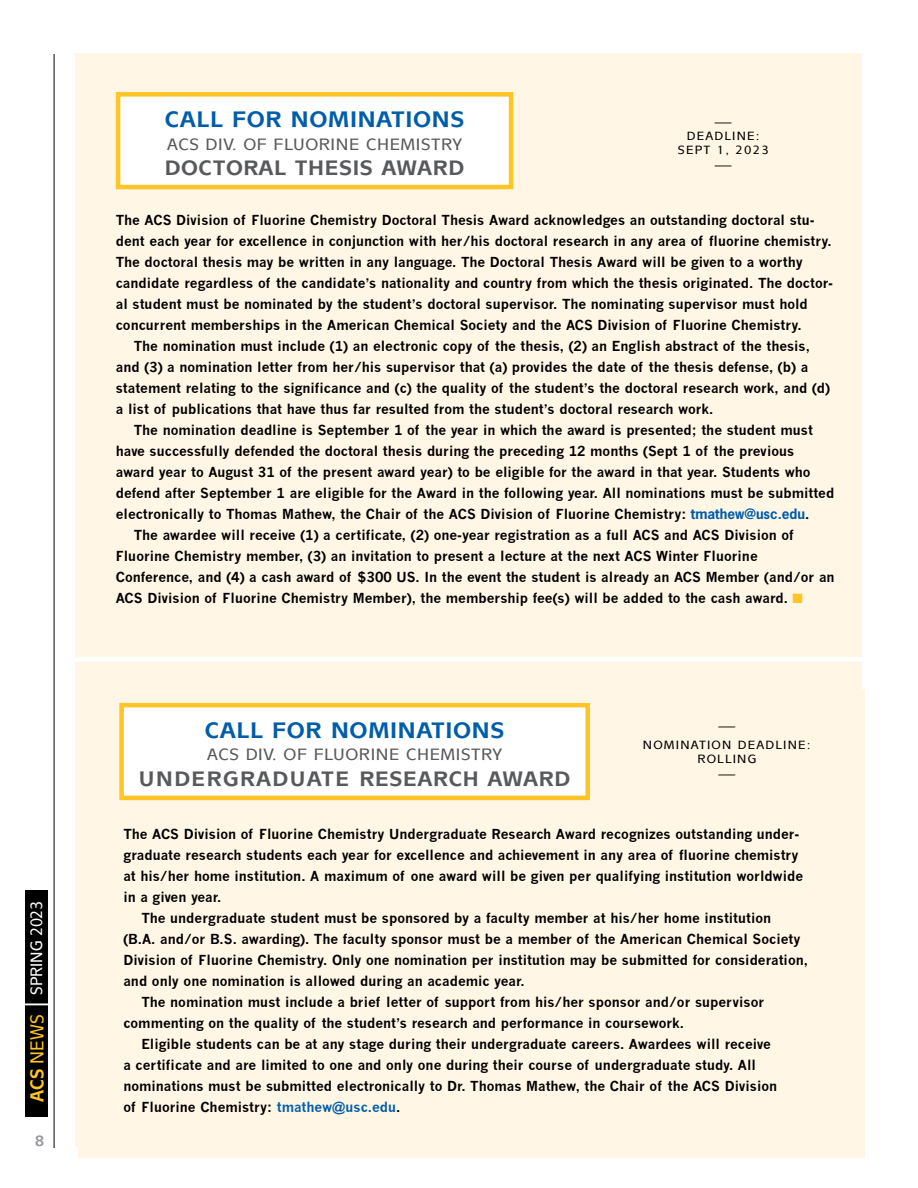
<style>
.page{position:relative;width:918px;height:1188px;background:#fff}
.page>*{position:absolute;margin:0;border:0;box-sizing:border-box;transform-origin:0 0}
.t1{font:700 22.5px "Mixage IT Cby BT";letter-spacing:.03em;color:#005daa}
.t2{font:700 21px "Mixage IT Cby BT";letter-spacing:.03em;color:#58595b}
.t3{font:500 16.5px "Mixage IT Cby BT";letter-spacing:.035em;color:#58595b}
.t4{font:500 16.5px "Mixage IT Cby BT";color:#fff;scale:.9 1}
.t5{font:700 15px "Mixage IT Cby BT";color:#939598}
.t6{font:700 13.5px "News Gothic";color:#000}
.t7{font:500 12px/14.4px "Mixage IT Cby BT";letter-spacing:.1em;color:#000;text-align:center;scale:1.4 1}
.t8{font:500 12px/14.4px "Mixage IT Cby BT";letter-spacing:.1em;color:#000;text-align:center}
.s1{font-weight:700;font-size:18.75px;color:#ffc425}
.s2{font-size:18.75px;color:#ffc425}
.s3{font-family:"News Gothic Std";color:#005daa}
.s4{color:#ffc425}
.s5{color:#005daa}
</style>
<div class="page">
<div style="left:75px;top:54px;width:787px;height:1093px;background:#fff6e6"></div>
<hr style="left:54px;top:54px;width:1px;height:1094px;background:#000">
<div style="left:118px;top:94px;width:393px;height:93px;background:#fff"></div>
<div style="left:116px;top:92px;width:397px;height:97px;border:4px solid #ffc425"></div>
<div style="left:72px;top:657px;width:845px;height:5px;background:#fff"></div>
<div style="left:79px;top:689px;width:786px;height:468px;background:#fff6e6"></div>
<div style="left:122px;top:705px;width:466px;height:93px;background:#fff"></div>
<div style="left:119px;top:703px;width:471px;height:97px;border:4px solid #ffc425"></div>
<div style="left:26px;top:890px;width:22px;height:227px;background:#000"></div>
<hr style="left:20px;top:1004px;width:30px;height:1px;background:#fff">
<p class="t4" style="left:26px;top:1102px;width:225px;rotate:-90deg"><span class="s1">ACS</span> <span class="s2">NEWS</span> SPRING 2023</p>
<p class="t5" style="left:35px;top:1131px;width:11px">8</p>
<h1 class="t1" style="left:165px;top:105px;width:301px">CALL FOR NOMINATIONS</h1>
<p class="t3" style="left:167px;top:134px;width:297px">ACS DIV. OF FLUORINE CHEMISTRY</p>
<h2 class="t2" style="left:165px;top:155px;width:301px">DOCTORAL THESIS AWARD</h2>
<p class="t7" style="left:678px;top:114px;width:66px">—<br>DEADLINE:<br>SEPT 1, 2023 —</p>
<p class="t6" style="left:116px;top:211px;width:700px">The ACS Division of Fluorine Chemistry Doctoral Thesis Award acknowledges an outstanding doctoral stu-</p>
<p class="t6" style="left:116px;top:232px;width:717px">dent each year for excellence in conjunction with her/his doctoral research in any area of fluorine chemistry.</p>
<p class="t6" style="left:116px;top:253px;width:689px">The doctoral thesis may be written in any language. The Doctoral Thesis Award will be given to a worthy</p>
<p class="t6" style="left:116px;top:274px;width:719px">candidate regardless of the candidate’s nationality and country from which the thesis originated. The doctor-</p>
<p class="t6" style="left:116px;top:295px;width:694px">al student must be nominated by the student’s doctoral supervisor. The nominating supervisor must hold</p>
<p class="t6" style="left:116px;top:316px;width:687px">concurrent memberships in the American Chemical Society and the ACS Division of Fluorine Chemistry.</p>
<p class="t6" style="left:134px;top:337px;width:678px">The nomination must include (1) an electronic copy of the thesis, (2) an English abstract of the thesis,</p>
<p class="t6" style="left:116px;top:358px;width:694px">and (3) a nomination letter from her/his supervisor that (a) provides the date of the thesis defense, (b) a</p>
<p class="t6" style="left:116px;top:379px;width:716px">statement relating to the significance and (c) the quality of the student’s the doctoral research work, and (d)</p>
<p class="t6" style="left:116px;top:400px;width:599px">a list of publications that have thus far resulted from the student’s doctoral research work.</p>
<p class="t6" style="left:134px;top:421px;width:681px">The nomination deadline is September 1 of the year in which the award is presented; the student must</p>
<p class="t6" style="left:116px;top:442px;width:680px">have successfully defended the doctoral thesis during the preceding 12 months (Sept 1 of the previous</p>
<p class="t6" style="left:116px;top:463px;width:696px">award year to August 31 of the present award year) to be eligible for the award in that year. Students who</p>
<p class="t6" style="left:116px;top:484px;width:720px">defend after September 1 are eligible for the Award in the following year. All nominations must be submitted</p>
<p class="t6" style="left:116px;top:505px;width:695px">electronically to Thomas Mathew, the Chair of the ACS Division of Fluorine Chemistry: <span class="s3">tmathew@usc.edu</span>.</p>
<p class="t6" style="left:134px;top:527px;width:661px">The awardee will receive (1) a certificate, (2) one-year registration as a full ACS and ACS Division of</p>
<p class="t6" style="left:116px;top:548px;width:643px">Fluorine Chemistry member, (3) an invitation to present a lecture at the next ACS Winter Fluorine</p>
<p class="t6" style="left:116px;top:569px;width:720px">Conference, and (4) a cash award of $300 US. In the event the student is already an ACS Member (and/or an</p>
<p class="t6" style="left:116px;top:590px;width:689px">ACS Division of Fluorine Chemistry Member), the membership fee(s) will be added to the cash award. <span class="s4">■</span></p>
<h1 class="t1" style="left:205px;top:716px;width:301px">CALL FOR NOMINATIONS</h1>
<p class="t3" style="left:207px;top:745px;width:297px">ACS DIV. OF FLUORINE CHEMISTRY</p>
<h2 class="t2" style="left:139px;top:766px;width:433px">UNDERGRADUATE RESEARCH AWARD</h2>
<p class="t7" style="left:643px;top:716px;width:121px;line-height:18.9px">—<br>NOMINATION DEADLINE:</p>
<p class="t8" style="left:697px;top:752px;width:60px">ROLLING —</p>
<p class="t6" style="left:123px;top:826px;width:677px">The ACS Division of Fluorine Chemistry Undergraduate Research Award recognizes outstanding under-</p>
<p class="t6" style="left:123px;top:847px;width:677px">graduate research students each year for excellence and achievement in any area of fluorine chemistry</p>
<p class="t6" style="left:123px;top:868px;width:681px">at his/her home institution. A maximum of one award will be given per qualifying institution worldwide</p>
<p class="t6" style="left:123px;top:889px;width:100px">in a given year.</p>
<p class="t6" style="left:141px;top:910px;width:631px">The undergraduate student must be sponsored by a faculty member at his/her home institution</p>
<p class="t6" style="left:123px;top:931px;width:679px">(B.A. and/or B.S. awarding). The faculty sponsor must be a member of the American Chemical Society</p>
<p class="t6" style="left:123px;top:952px;width:686px">Division of Fluorine Chemistry. Only one nomination per institution may be submitted for consideration,</p>
<p class="t6" style="left:123px;top:973px;width:403px">and only one nomination is allowed during an academic year.</p>
<p class="t6" style="left:141px;top:994px;width:624px">The nomination must include a brief letter of support from his/her sponsor and/or supervisor</p>
<p class="t6" style="left:123px;top:1015px;width:562px">commenting on the quality of the student’s research and performance in coursework.</p>
<p class="t6" style="left:141px;top:1036px;width:631px">Eligible students can be at any stage during their undergraduate careers. Awardees will receive</p>
<p class="t6" style="left:123px;top:1057px;width:634px">a certificate and are limited to one and only one during their course of undergraduate study. All</p>
<p class="t6" style="left:123px;top:1078px;width:655px">nominations must be submitted electronically to Dr. Thomas Mathew, the Chair of the ACS Division</p>
<p class="t6" style="left:123px;top:1099px;width:278px">of Fluorine Chemistry: <span class="s5">tmathew@usc.edu</span>.</p>
</div>
